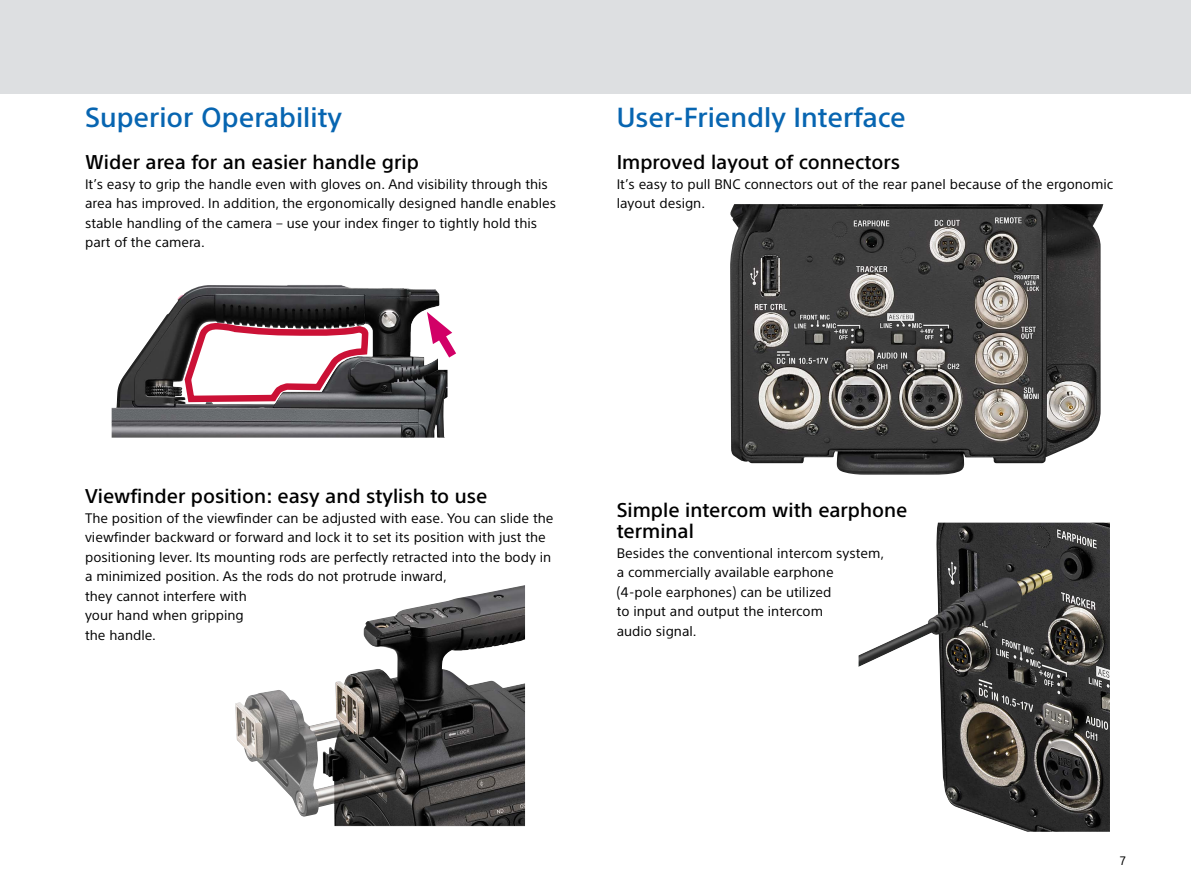
<style>
.page{position:relative;width:1191px;height:893px;background:#fff}
.page>*{position:absolute;margin:0;border:0;box-sizing:border-box;transform-origin:0 0}
.t1{font:500 27px "SST";color:#0765b1}
.t2{font:500 19.5px/21px "SST";color:#000}
.t3{font:13.5px/19.5px "SST";color:#000}
.t4{font:12px "SST";color:#000}
</style>
<div class="page">
<div style="left:0;top:0;width:1191px;height:94px;background:#dddfe1"></div>
<img style="left:112px;top:285px;width:335px;height:153px">
<svg style="left:425px;top:312px;width:31px;height:55px"></svg>
<img style="left:858px;top:523px;width:252px;height:309px">
<img style="left:235px;top:587px;width:290px;height:240px">
<img style="left:730px;top:204px;width:373px;height:271px">
<h1 class="t1" style="left:85px;top:102px;width:258px">Superior Operability</h1>
<h2 class="t2" style="left:85px;top:152px;width:335px">Wider area for an easier handle grip</h2>
<p class="t3" style="left:85px;top:174px;width:472px">It’s easy to grip the handle even with gloves on. And visibility through this area has improved. In addition, the ergonomically designed handle enables stable handling of the camera – use your index finger to tightly hold this part of the camera.</p>
<h1 class="t1" style="left:617px;top:102px;width:291px">User-Friendly Interface</h1>
<h2 class="t2" style="left:617px;top:152px;width:285px">Improved layout of connectors</h2>
<p class="t3" style="left:617px;top:174px;width:498px">It’s easy to pull BNC connectors out of the rear panel because of the ergonomic layout design.</p>
<h2 class="t2" style="left:85px;top:486px;width:404px">Viewfinder position: easy and stylish to use</h2>
<p class="t3" style="left:85px;top:508px;width:470px">The position of the viewfinder can be adjusted with ease. You can slide the viewfinder backward or forward and lock it to set its position with just the positioning lever. Its mounting rods are perfectly retracted into the body in a minimized position. As the rods do not protrude inward,<br>they cannot interfere with<br>your hand when gripping<br>the handle.</p>
<h2 class="t2" style="left:617px;top:499px;width:292px">Simple intercom with earphone terminal</h2>
<p class="t3" style="left:617px;top:543px;width:269px">Besides the conventional intercom system, a commercially available earphone<br>(4-pole earphones) can be utilized<br>to input and output the intercom<br>audio signal.</p>
<p class="t4" style="left:1119px;top:854px;width:7px">7</p>
</div>
